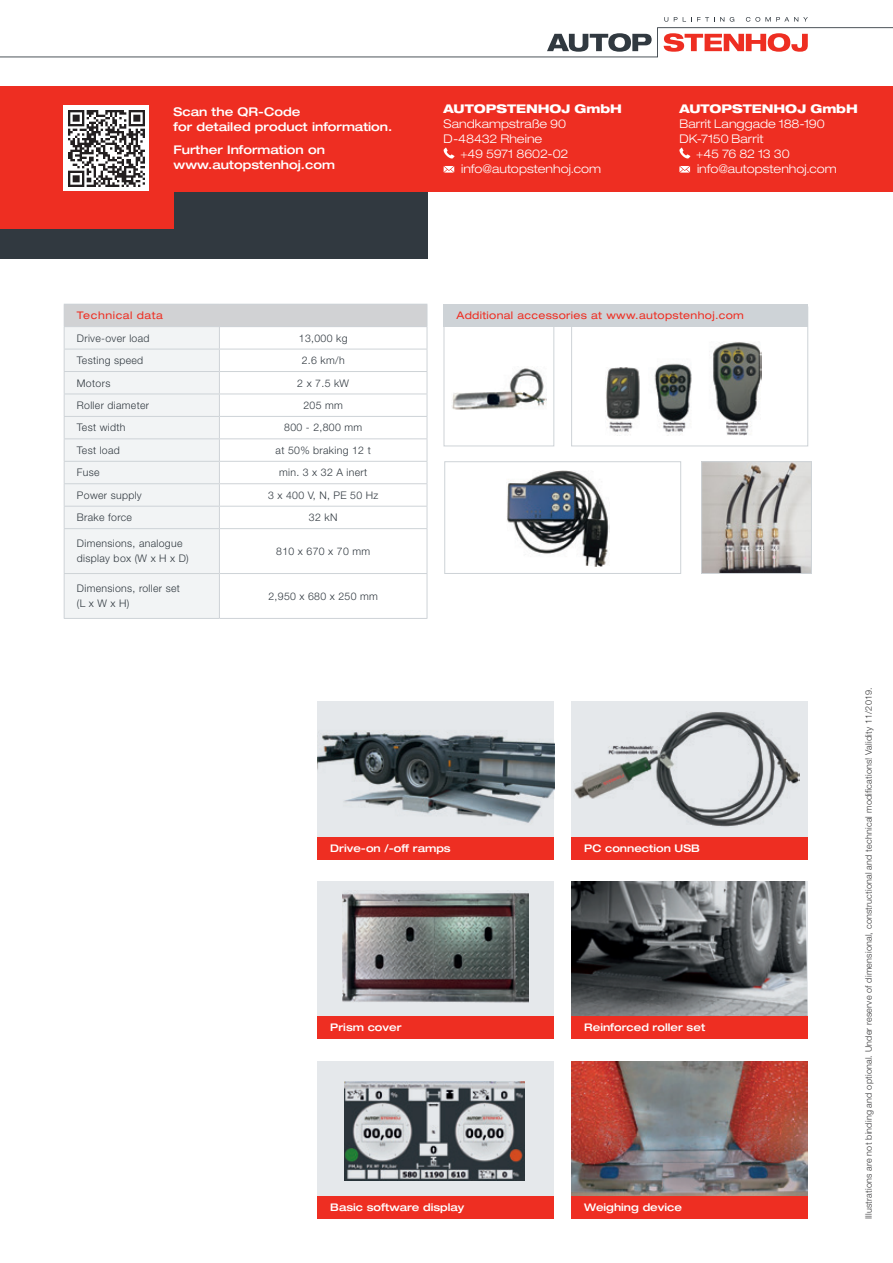
<style>
.page{position:relative;width:893px;height:1263px;background:#fff}
.page>*{position:absolute;margin:0;border:0;box-sizing:border-box;transform-origin:0 0}
.t1{font:300 expanded 12px/15px "Helvetica Neue LT Pro";color:#fff}
.Text_QR-Code_2017{font:500 expanded 12px/15px "Helvetica Neue LT Pro";color:#fff}
.t2{font:800 expanded 12px "Helvetica Neue LT Pro";letter-spacing:-.005em;color:#fff}
.Technische_Daten_-_H{font:300 10.5px "Helvetica Neue LT Pro";letter-spacing:.03em;color:#313940}
.Technische_Daten_-_I{font:300 10.5px "Helvetica Neue LT Pro";letter-spacing:.03em;color:#313940}
.t3{font:500 expanded 10.5px "Helvetica Neue LT Pro";color:#fff}
.Headline_Kasten_rot{font:expanded 10.5px "Helvetica Neue LT Pro";letter-spacing:.03em;color:#ee2e22}
.Technische_Daten_-_K{font:expanded 10.5px "Helvetica Neue LT Pro";letter-spacing:.055em;color:#ee2e22}
.t4{font:300 9px "Helvetica Neue LT Pro";letter-spacing:.02em;color:#383839}
</style>
<div class="page">
<svg style="left:0;top:17px;width:893px;height:40px"></svg>
<div style="left:0;top:154px;width:427px;height:105px;background:#313940"></div>
<div style="left:0;top:86px;width:893px;height:105px;background:#ee2e22"></div>
<img style="left:571px;top:1061px;width:237px;height:135px">
<img style="left:507px;top:471px;width:102px;height:96px">
<div style="left:444px;top:461px;width:237px;height:113px;border:1px solid #ced3d7"></div>
<img style="left:571px;top:881px;width:237px;height:135px">
<div style="left:571px;top:702px;width:237px;height:157px;background:#e5e8eb"></div>
<img style="left:574px;top:712px;width:225px;height:115px">
<div style="left:317px;top:1061px;width:237px;height:157px;background:#e5e8eb"></div>
<img style="left:344px;top:1082px;width:180px;height:98px">
<div style="left:317px;top:881px;width:237px;height:158px;background:#e5e8eb"></div>
<img style="left:342px;top:890px;width:186px;height:113px">
<img style="left:318px;top:704px;width:236px;height:133px">
<div style="left:444px;top:313px;width:110px;height:133px;border:1px solid #ced3d7"></div>
<img style="left:452px;top:368px;width:94px;height:42px">
<img style="left:606px;top:342px;width:155px;height:93px">
<div style="left:571px;top:307px;width:237px;height:139px;border:1px solid #ced3d7"></div>
<img style="left:703px;top:463px;width:107px;height:109px">
<div style="left:701px;top:461px;width:111px;height:113px;border:1px solid #ced3d7"></div>
<div style="left:0;top:124px;width:174px;height:105px;background:#ee2e22"></div>
<img style="left:64px;top:106px;width:85px;height:85px">
<div style="left:64px;top:304px;width:363px;height:23px;background:#d1d2d4"></div>
<hr style="left:219px;top:349px;width:208px;height:1px;background:#ced3d7">
<hr style="left:219px;top:371px;width:208px;height:1px;background:#ced3d7">
<hr style="left:219px;top:394px;width:208px;height:1px;background:#ced3d7">
<hr style="left:219px;top:416px;width:208px;height:1px;background:#ced3d7">
<hr style="left:219px;top:438px;width:208px;height:1px;background:#ced3d7">
<hr style="left:219px;top:461px;width:208px;height:1px;background:#ced3d7">
<hr style="left:219px;top:483px;width:208px;height:1px;background:#ced3d7">
<hr style="left:219px;top:506px;width:208px;height:1px;background:#ced3d7">
<div style="left:64px;top:327px;width:156px;height:291px;background:#f2f4f5"></div>
<svg style="left:427px;top:305px;width:1px;height:223px"></svg>
<hr style="left:64px;top:528px;width:155px;height:1px;background:#ced3d7">
<hr style="left:64px;top:529px;width:1px;height:44px;background:#ced3d7">
<hr style="left:219px;top:528px;width:208px;height:1px;background:#ced3d7">
<hr style="left:219px;top:529px;width:1px;height:44px;background:#ced3d7">
<hr style="left:427px;top:529px;width:1px;height:44px;background:#ced3d7">
<hr style="left:64px;top:573px;width:155px;height:1px;background:#ced3d7">
<hr style="left:64px;top:574px;width:1px;height:44px;background:#ced3d7">
<hr style="left:219px;top:573px;width:208px;height:1px;background:#ced3d7">
<hr style="left:219px;top:574px;width:1px;height:44px;background:#ced3d7">
<hr style="left:427px;top:574px;width:1px;height:44px;background:#ced3d7">
<hr style="left:64px;top:618px;width:155px;height:1px;background:#ced3d7">
<hr style="left:219px;top:618px;width:208px;height:1px;background:#ced3d7">
<div style="left:444px;top:304px;width:364px;height:22px;background:#ced3d7"></div>
<div style="left:571px;top:1196px;width:237px;height:23px;background:#ee2e22"></div>
<div style="left:571px;top:837px;width:237px;height:22px;background:#ee2e22"></div>
<div style="left:571px;top:1016px;width:237px;height:23px;background:#ee2e22"></div>
<div style="left:317px;top:1196px;width:237px;height:23px;background:#ee2e22"></div>
<div style="left:317px;top:837px;width:237px;height:22px;background:#ee2e22"></div>
<div style="left:317px;top:1016px;width:237px;height:23px;background:#ee2e22"></div>
<svg style="left:679px;top:148px;width:11px;height:11px"></svg>
<svg style="left:679px;top:166px;width:11px;height:7px"></svg>
<svg style="left:444px;top:148px;width:10px;height:11px"></svg>
<svg style="left:444px;top:166px;width:10px;height:7px"></svg>
<p class="Text_QR-Code_2017" style="left:174px;top:104px;width:220px">Scan the QR-Code<br>for detailed product information.</p>
<p class="Text_QR-Code_2017" style="left:174px;top:142px;width:163px">Further Information on www.autopstenhoj.com</p>
<p class="t2" style="left:444px;top:101px;width:180px">AUTOPSTENHOJ GmbH</p>
<p class="t1" style="left:444px;top:116px;width:124px">Sandkampstraße 90<br>D-48432 Rheine</p>
<p class="t1" style="left:460px;top:146px;width:142px">+49 5971 8602-02 info@autopstenhoj.com</p>
<p class="t2" style="left:679px;top:101px;width:180px">AUTOPSTENHOJ GmbH</p>
<p class="t1" style="left:679px;top:116px;width:147px">Barrit Langgade 188-190</p>
<p class="t1" style="left:679px;top:131px;width:86px">DK-7150 Barrit</p>
<p class="t1" style="left:696px;top:146px;width:95px">+45 76 82 13 30</p>
<p class="t1" style="left:697px;top:161px;width:141px">info@autopstenhoj.com</p>
<p class="Technische_Daten_-_K" style="left:77px;top:309px;width:88px">Technical data</p>
<p class="Technische_Daten_-_H" style="left:77px;top:331px;width:74px">Drive-over load</p>
<p class="Technische_Daten_-_I" style="left:299px;top:331px;width:50px">13,000 kg</p>
<p class="Technische_Daten_-_H" style="left:77px;top:354px;width:68px">Testing speed</p>
<p class="Technische_Daten_-_I" style="left:302px;top:354px;width:44px">2.6 km/h</p>
<p class="Technische_Daten_-_H" style="left:77px;top:376px;width:35px">Motors</p>
<p class="Technische_Daten_-_I" style="left:297px;top:376px;width:53px">2 x 7.5 kW</p>
<p class="Technische_Daten_-_H" style="left:77px;top:399px;width:74px">Roller diameter</p>
<p class="Technische_Daten_-_I" style="left:303px;top:399px;width:41px">205 mm</p>
<p class="Technische_Daten_-_H" style="left:77px;top:421px;width:50px">Test width</p>
<p class="Technische_Daten_-_I" style="left:284px;top:421px;width:80px">800 - 2,800 mm</p>
<p class="Technische_Daten_-_H" style="left:77px;top:444px;width:44px">Test load</p>
<p class="Technische_Daten_-_I" style="left:276px;top:444px;width:97px">at 50% braking 12 t</p>
<p class="Technische_Daten_-_H" style="left:77px;top:466px;width:24px">Fuse</p>
<p class="Technische_Daten_-_I" style="left:279px;top:466px;width:90px">min. 3 x 32 A inert</p>
<p class="Technische_Daten_-_H" style="left:77px;top:489px;width:66px">Power supply</p>
<p class="Technische_Daten_-_I" style="left:268px;top:489px;width:112px">3 x 400 V, N, PE 50 Hz</p>
<p class="Technische_Daten_-_H" style="left:77px;top:511px;width:57px">Brake force</p>
<p class="Technische_Daten_-_I" style="left:309px;top:511px;width:30px">32 kN</p>
<p class="Technische_Daten_-_H" style="left:77px;top:537px;width:107px">Dimensions, analogue</p>
<p class="Technische_Daten_-_H" style="left:77px;top:552px;width:113px">display box (W x H x D)</p>
<p class="Technische_Daten_-_I" style="left:276px;top:545px;width:95px">810 x 670 x 70 mm</p>
<p class="Technische_Daten_-_H" style="left:77px;top:582px;width:105px">Dimensions, roller set</p>
<p class="Technische_Daten_-_H" style="left:77px;top:597px;width:54px">(L x W x H)</p>
<p class="Technische_Daten_-_I" style="left:268px;top:590px;width:111px">2,950 x 680 x 250 mm</p>
<p class="Headline_Kasten_rot" style="left:456px;top:309px;width:289px">Additional accessories at www.autopstenhoj.com</p>
<p class="t3" style="left:330px;top:842px;width:122px">Drive-on /-off ramps</p>
<p class="t3" style="left:584px;top:842px;width:117px">PC connection USB</p>
<p class="t3" style="left:330px;top:1021px;width:73px">Prism cover</p>
<p class="t3" style="left:584px;top:1021px;width:123px">Reinforced roller set</p>
<p class="t3" style="left:330px;top:1201px;width:136px">Basic software display</p>
<p class="t3" style="left:584px;top:1201px;width:99px">Weighing device</p>
<p class="t4" style="left:863px;top:1219px;width:533px;rotate:-90deg">Illustrations are not binding and optional. Under reserve of dimensional, constructional and technical modifications! Validity 11/2019.</p>
</div>
